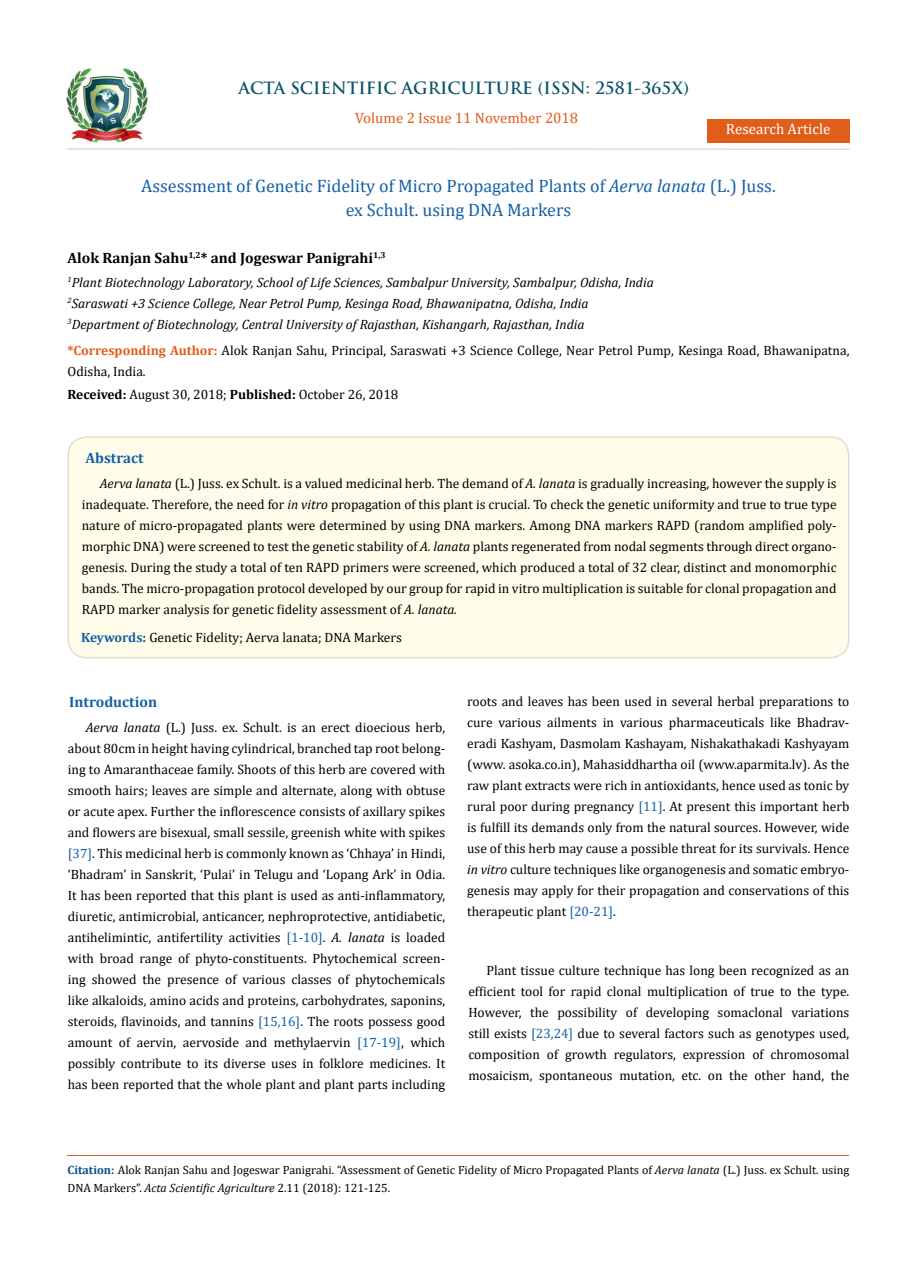
<style>
.page{position:relative;width:917px;height:1262px;background:#fff}
.page>*{position:absolute;margin:0;border:0;box-sizing:border-box;transform-origin:0 0}
.t1{font:18px/24px "Cambria";color:#1560a6;text-align:center}
.t2{font:700 16.5px "Trajan Pro";color:#0e546a}
.t3{font:700 15px "Cambria";color:#000}
.t4{font:15px "Cambria";color:#e05d1a}
.t5{font:700 15px "Cambria";color:#1560a6}
.t6{font:15px "Cambria";color:#fff}
.t7{font:13.5px/21px "Cambria";color:#000;text-align:justify}
.t8{font:italic 13.5px/21px "Cambria";color:#000}
.t9{font:12px/18px "Cambria";color:#000}
.s1{font-style:italic}
.s2{font-weight:700;color:#e05d1a}
.s3{font-weight:700}
.s4{font-weight:700;color:#1560a6}
.s5{font-weight:700;color:#0e546a}
.s6{color:#1560a6}
.s7{font-weight:700;color:#035089}
</style>
<div class="page">
<img style="left:67px;top:68px;width:80px;height:74px">
<div style="left:707px;top:119px;width:142px;height:23px;background:#e05d1a"></div>
<div style="left:68px;top:437px;width:780px;height:220px;background:#fffde9;border-radius:18px"></div>
<div style="left:67px;top:436px;width:782px;height:222px;border:2px solid #e0dfcd;border-radius:18px"></div>
<hr style="left:67px;top:1155px;width:782px;height:1px;background:#e05d1a">
<hr style="left:67px;top:148px;width:782px;height:2px;background:#e0dfcd">
<p class="t2" style="left:238px;top:77px;width:452px">ACTA SCIENTIFIC AGRICULTURE (ISSN: 2581-365X)</p>
<p class="t4" style="left:355px;top:109px;width:224px">Volume 2 Issue 11 November 2018</p>
<p class="t6" style="left:726px;top:120px;width:106px">Research Article</p>
<h1 class="t1" style="left:141px;top:174px;width:636px">Assessment of Genetic Fidelity of Micro Propagated Plants of <span class="s1">Aerva lanata</span> (L.) Juss. ex Schult. using DNA Markers</h1>
<p class="t3" style="left:67px;top:247px;width:319px">Alok Ranjan Sahu<sup>1,2</sup>* and Jogeswar Panigrahi<sup>1,3</sup></p>
<p class="t8" style="left:68px;top:271px;width:587px"><sup>1</sup>Plant Biotechnology Laboratory, School of Life Sciences, Sambalpur University, Sambalpur, Odisha, India<br><sup>2</sup>Saraswati +3 Science College, Near Petrol Pump, Kesinga Road, Bhawanipatna, Odisha, India<br><sup>3</sup>Department of Biotechnology, Central University of Rajasthan, Kishangarh, Rajasthan, India</p>
<p class="t7" style="left:67px;top:340px;width:783px"><span class="s2">*Corresponding Author:</span> Alok Ranjan Sahu, Principal, Saraswati +3 Science College, Near Petrol Pump, Kesinga Road, Bhawanipatna,<br>Odisha, India.</p>
<p class="t7" style="left:67px;top:384px;width:332px"><span class="s3">Received:</span> August 30, 2018; <span class="s3">Published:</span> October 26, 2018</p>
<p class="t5" style="left:86px;top:447px;width:60px">Abstract</p>
<p class="t7" style="left:82px;top:472px;width:756px;text-indent:18px"><span class="s1">Aerva lanata</span> (L.) Juss. ex Schult. is a valued medicinal herb. The demand of <span class="s1">A. lanata</span> is gradually increasing, however the supply is inadequate. Therefore, the need for <span class="s1">in vitro</span> propagation of this plant is crucial. To check the genetic uniformity and true to true type nature of micro-propagated plants were determined by using DNA markers. Among DNA markers RAPD (random amplified poly&shy;morphic DNA) were screened to test the genetic stability of <span class="s1">A. lanata</span> plants regenerated from nodal segments through direct organo&shy;genesis. During the study a total of ten RAPD primers were screened, which produced a total of 32 clear, distinct and monomorphic bands. The micro-propagation protocol developed by our group for rapid in vitro multiplication is suitable for clonal propagation and RAPD marker analysis for genetic fidelity assessment of <span class="s1">A. lanata.</span></p>
<p class="t7" style="left:81px;top:626px;width:322px"><span class="s4">Keywords</span><span class="s5">:</span> Genetic Fidelity; Aerva lanata; DNA Markers</p>
<p class="t5" style="left:69px;top:692px;width:89px">Introduction</p>
<p class="t7" style="left:467px;top:691px;width:384px">roots and leaves has been used in several herbal preparations to cure various ailments in various pharmaceuticals like Bhadrav&shy;eradi Kashyam, Dasmolam Kashayam, Nishakathakadi Kashyayam (www. asoka.co.in), Mahasiddhartha oil (www.aparmita.lv). As the raw plant extracts were rich in antioxidants, hence used as tonic by rural poor during pregnancy <span class="s6">[11]</span>. At present this important herb is fulfill its demands only from the natural sources. However, wide use of this herb may cause a possible threat for its survivals. Hence <span class="s1">in vitro</span> culture techniques like organogenesis and somatic embryo&shy;genesis may apply for their propagation and conservations of this therapeutic plant <span class="s6">[20-21]</span>.</p>
<p class="t7" style="left:68px;top:716px;width:379px;text-indent:18px"><span class="s1">Aerva lanata</span> (L.) Juss. ex. Schult. is an erect dioecious herb, about 80cm in height having cylindrical, branched tap root belong&shy;ing to Amaranthaceae family. Shoots of this herb are covered with smooth hairs; leaves are simple and alternate, along with obtuse or acute apex. Further the inflorescence consists of axillary spikes and flowers are bisexual, small sessile, greenish white with spikes <span class="s6">[37]</span>. This medicinal herb is commonly known as ‘Chhaya’ in Hindi, ‘Bhadram’ in Sanskrit, ‘Pulai’ in Telugu and ‘Lopang Ark’ in Odia.<br>It has been reported that this plant is used as anti-inflammatory, diuretic, antimicrobial, anticancer, nephroprotective, antidiabetic, antihelimintic, antifertility activities <span class="s6">[1-10]</span>. <span class="s1">A. lanata</span> is loaded with broad range of phyto-constituents. Phytochemical screen&shy;ing showed the presence of various classes of phytochemicals like alkaloids, amino acids and proteins, carbohydrates, saponins, steroids, flavinoids, and tannins <span class="s6">[15,16]</span>. The roots possess good amount of aervin, aervoside and methylaervin <span class="s6">[17-19]</span>, which possibly contribute to its diverse uses in folklore medicines. It has been reported that the whole plant and plant parts including</p>
<p class="t7" style="left:468px;top:959px;width:382px;text-indent:18px">Plant tissue culture technique has long been recognized as an efficient tool for rapid clonal multiplication of true to the type.<br>However, the possibility of developing somaclonal variations still exists <span class="s6">[23,24]</span> due to several factors such as genotypes used, composition of growth regulators, expression of chromosomal mosaicism, spontaneous mutation, etc. on the other hand, the</p>
<p class="t9" style="left:67px;top:1161px;width:783px"><span class="s7">Citation:</span> Alok Ranjan Sahu and Jogeswar Panigrahi. “Assessment of Genetic Fidelity of Micro Propagated Plants of <span class="s1">Aerva lanata</span> (L.) Juss. ex Schult. using<br>DNA Markers”. <span class="s1">Acta Scientific Agriculture</span> 2.11 (2018): 121-125.</p>
</div>
